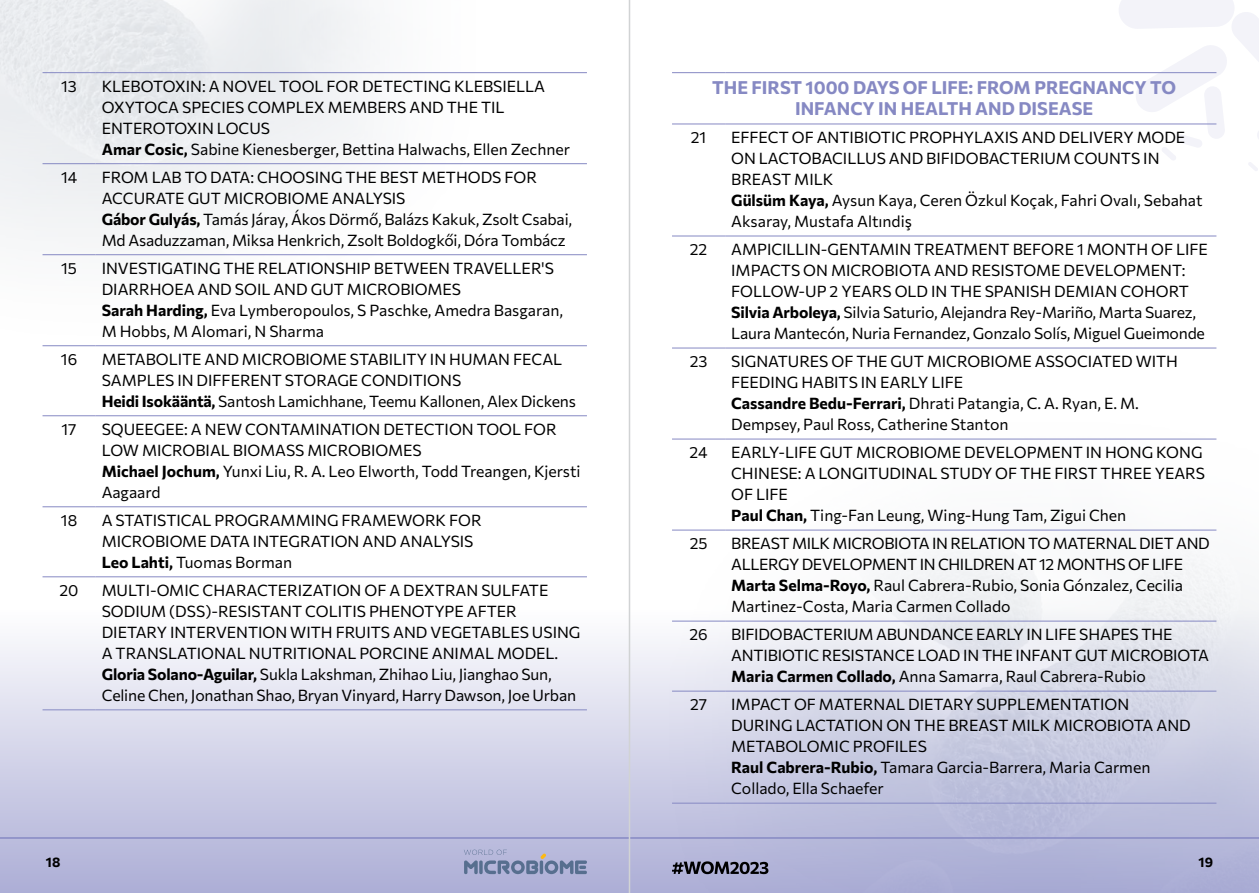
<style>
.page{position:relative;width:1259px;height:893px;background:#fff}
.page>*{position:absolute;margin:0;border:0;box-sizing:border-box;transform-origin:0 0}
.t1{font:700 18px/21px "Commissioner";color:#8689c3;text-align:center}
.t2{font:15.75px/21px "Commissioner";color:#000}
.t3{font:15.75px/21px "Commissioner";letter-spacing:-.02em;color:#000}
.t4{font:700 13.5px "Commissioner";color:#000}
.s1{font-weight:700}
</style>
<div class="page">
<div style="left:0;top:610px;width:1259px;height:283px;background:linear-gradient(to bottom,#fdfdfe,#acaed6)"></div>
<img style="left:547px;top:330px;width:712px;height:563px">
<svg style="left:672px;top:861px;width:96px;height:13px"></svg>
<hr style="left:0;top:837px;width:1259px;height:2px;background:#8689c3">
<hr style="left:629px;top:0;width:1px;height:893px;background:#d1d3d4">
<svg style="left:1118px;top:0;width:141px;height:171px"></svg>
<svg style="left:464px;top:850px;width:123px;height:24px;background:#949dbe"></svg>
<hr style="left:43px;top:72px;width:53px;height:1px;background:#8689c3">
<hr style="left:96px;top:72px;width:491px;height:1px;background:#8689c3">
<hr style="left:43px;top:163px;width:53px;height:1px;background:#8689c3">
<hr style="left:96px;top:163px;width:491px;height:1px;background:#8689c3">
<hr style="left:43px;top:254px;width:53px;height:1px;background:#8689c3">
<hr style="left:96px;top:254px;width:491px;height:1px;background:#8689c3">
<hr style="left:43px;top:345px;width:53px;height:1px;background:#8689c3">
<hr style="left:96px;top:345px;width:491px;height:1px;background:#8689c3">
<hr style="left:43px;top:415px;width:53px;height:1px;background:#8689c3">
<hr style="left:96px;top:415px;width:491px;height:1px;background:#8689c3">
<hr style="left:43px;top:506px;width:53px;height:1px;background:#8689c3">
<hr style="left:96px;top:506px;width:491px;height:1px;background:#8689c3">
<hr style="left:43px;top:576px;width:53px;height:1px;background:#8689c3">
<hr style="left:96px;top:576px;width:491px;height:1px;background:#8689c3">
<hr style="left:43px;top:709px;width:53px;height:1px;background:#8689c3">
<hr style="left:96px;top:709px;width:491px;height:1px;background:#8689c3">
<hr style="left:672px;top:72px;width:53px;height:1px;background:#8689c3">
<hr style="left:725px;top:72px;width:491px;height:1px;background:#8689c3">
<hr style="left:672px;top:124px;width:53px;height:1px;background:#8689c3">
<hr style="left:725px;top:124px;width:491px;height:1px;background:#8689c3">
<hr style="left:672px;top:236px;width:53px;height:1px;background:#8689c3">
<hr style="left:725px;top:236px;width:491px;height:1px;background:#8689c3">
<hr style="left:672px;top:348px;width:53px;height:1px;background:#8689c3">
<hr style="left:725px;top:348px;width:491px;height:1px;background:#8689c3">
<hr style="left:672px;top:439px;width:53px;height:1px;background:#8689c3">
<hr style="left:725px;top:439px;width:491px;height:1px;background:#8689c3">
<hr style="left:672px;top:530px;width:53px;height:1px;background:#8689c3">
<hr style="left:725px;top:530px;width:491px;height:1px;background:#8689c3">
<hr style="left:672px;top:621px;width:53px;height:1px;background:#8689c3">
<hr style="left:725px;top:621px;width:491px;height:1px;background:#8689c3">
<hr style="left:672px;top:691px;width:53px;height:1px;background:#8689c3">
<hr style="left:725px;top:691px;width:491px;height:1px;background:#8689c3">
<hr style="left:672px;top:803px;width:53px;height:1px;background:#8689c3">
<hr style="left:725px;top:803px;width:491px;height:1px;background:#8689c3">
<p class="t2" style="left:61px;top:74px;width:17px">13</p>
<p class="t2" style="left:102px;top:74px;width:470px">KLEBOTOXIN: A NOVEL TOOL FOR DETECTING KLEBSIELLA OXYTOCA SPECIES COMPLEX MEMBERS AND THE TIL ENTEROTOXIN LOCUS<br><span class="s1">Amar Cosic,</span> Sabine Kienesberger, Bettina Halwachs, Ellen Zechner</p>
<p class="t2" style="left:61px;top:165px;width:18px">14</p>
<p class="t2" style="left:102px;top:165px;width:472px">FROM LAB TO DATA: CHOOSING THE BEST METHODS FOR ACCURATE GUT MICROBIOME ANALYSIS<br><span class="s1">Gábor Gulyás,</span> Tamás Járay, Ákos Dörmő, Balázs Kakuk, Zsolt Csabai, Md Asaduzzaman, Miksa Henkrich, Zsolt Boldogkői, Dóra Tombácz</p>
<p class="t2" style="left:61px;top:256px;width:17px">15</p>
<p class="t2" style="left:102px;top:256px;width:463px">INVESTIGATING THE RELATIONSHIP BETWEEN TRAVELLER'S DIARRHOEA AND SOIL AND GUT MICROBIOMES<br><span class="s1">Sarah Harding,</span> Eva Lymberopoulos, S Paschke, Amedra Basgaran, M Hobbs, M Alomari, N Sharma</p>
<p class="t2" style="left:61px;top:347px;width:18px">16</p>
<p class="t2" style="left:102px;top:347px;width:476px">METABOLITE AND MICROBIOME STABILITY IN HUMAN FECAL<br>SAMPLES IN DIFFERENT STORAGE CONDITIONS<br><span class="s1">Heidi Isokääntä,</span> Santosh Lamichhane, Teemu Kallonen, Alex Dickens</p>
<p class="t2" style="left:62px;top:417px;width:17px">17</p>
<p class="t2" style="left:102px;top:417px;width:480px">SQUEEGEE: A NEW CONTAMINATION DETECTION TOOL FOR LOW MICROBIAL BIOMASS MICROBIOMES<br><span class="s1">Michael Jochum,</span> Yunxi Liu, R. A. Leo Elworth, Todd Treangen, Kjersti Aagaard</p>
<p class="t2" style="left:61px;top:508px;width:18px">18</p>
<p class="t2" style="left:102px;top:508px;width:381px">A STATISTICAL PROGRAMMING FRAMEWORK FOR<br>MICROBIOME DATA INTEGRATION AND ANALYSIS<br><span class="s1">Leo Lahti,</span> Tuomas Borman</p>
<p class="t2" style="left:60px;top:578px;width:20px">20</p>
<p class="t2" style="left:102px;top:578px;width:480px">MULTI-OMIC CHARACTERIZATION OF A DEXTRAN SULFATE SODIUM (DSS)-RESISTANT COLITIS PHENOTYPE AFTER DIETARY INTERVENTION WITH FRUITS AND VEGETABLES USING A TRANSLATIONAL NUTRITIONAL PORCINE ANIMAL MODEL.<br><span class="s1">Gloria Solano-Aguilar,</span> Sukla Lakshman, Zhihao Liu, Jianghao Sun, Celine Chen, Jonathan Shao, Bryan Vinyard, Harry Dawson, Joe Urban</p>
<p class="t1" style="left:712px;top:75px;width:465px">THE FIRST 1000 DAYS OF LIFE: FROM PREGNANCY TO<br>INFANCY IN HEALTH AND DISEASE</p>
<p class="t2" style="left:691px;top:126px;width:17px">21</p>
<p class="t2" style="left:731px;top:126px;width:473px">EFFECT OF ANTIBIOTIC PROPHYLAXIS AND DELIVERY MODE ON LACTOBACILLUS AND BIFIDOBACTERIUM COUNTS IN BREAST MILK<br><span class="s1">Gülsüm Kaya,</span> Aysun Kaya, Ceren Özkul Koçak, Fahri Ovalı, Sebahat Aksaray, Mustafa Altındiş</p>
<p class="t2" style="left:690px;top:238px;width:19px">22</p>
<p class="t2" style="left:731px;top:238px;width:478px">AMPICILLIN-GENTAMIN TREATMENT BEFORE 1 MONTH OF LIFE IMPACTS ON MICROBIOTA AND RESISTOME DEVELOPMENT:<br>FOLLOW-UP 2 YEARS OLD IN THE SPANISH DEMIAN COHORT <span class="s1">Silvia Arboleya,</span> Silvia Saturio, Alejandra Rey-Mariño, Marta Suarez, Laura Mantecón, Nuria Fernandez, Gonzalo Solís, Miguel Gueimonde</p>
<p class="t2" style="left:690px;top:350px;width:19px">23</p>
<p class="t2" style="left:731px;top:350px;width:448px">SIGNATURES OF THE GUT MICROBIOME ASSOCIATED WITH FEEDING HABITS IN EARLY LIFE<br><span class="s1">Cassandre Bedu-Ferrari,</span> Dhrati Patangia, C. A. Ryan, E. M.<br>Dempsey, Paul Ross, Catherine Stanton</p>
<p class="t2" style="left:689px;top:441px;width:19px">24</p>
<p class="t2" style="left:731px;top:441px;width:475px">EARLY-LIFE GUT MICROBIOME DEVELOPMENT IN HONG KONG CHINESE: A LONGITUDINAL STUDY OF THE FIRST THREE YEARS OF LIFE<br><span class="s1">Paul Chan,</span> Ting-Fan Leung, Wing-Hung Tam, Zigui Chen</p>
<p class="t2" style="left:689px;top:532px;width:19px">25</p>
<p class="t3" style="left:731px;top:532px;width:480px">BREAST MILK MICROBIOTA IN RELATION TO MATERNAL DIET AND ALLERGY DEVELOPMENT IN CHILDREN AT 12 MONTHS OF LIFE <span class="s1">Marta Selma-Royo,</span> Raul Cabrera-Rubio, Sonia Gónzalez, Cecilia Martinez-Costa, Maria Carmen Collado</p>
<p class="t2" style="left:689px;top:623px;width:20px">26</p>
<p class="t2" style="left:731px;top:623px;width:479px">BIFIDOBACTERIUM ABUNDANCE EARLY IN LIFE SHAPES THE<br>ANTIBIOTIC RESISTANCE LOAD IN THE INFANT GUT MICROBIOTA<br><span class="s1">Maria Carmen Collado,</span> Anna Samarra, Raul Cabrera-Rubio</p>
<p class="t2" style="left:690px;top:693px;width:19px">27</p>
<p class="t2" style="left:731px;top:693px;width:461px">IMPACT OF MATERNAL DIETARY SUPPLEMENTATION DURING LACTATION ON THE BREAST MILK MICROBIOTA AND METABOLOMIC PROFILES<br><span class="s1">Raul Cabrera-Rubio,</span> Tamara Garcia-Barrera, Maria Carmen Collado, Ella Schaefer</p>
<p class="t4" style="left:46px;top:851px;width:16px">18</p>
<p class="t4" style="left:1198px;top:851px;width:16px">19</p>
</div>
